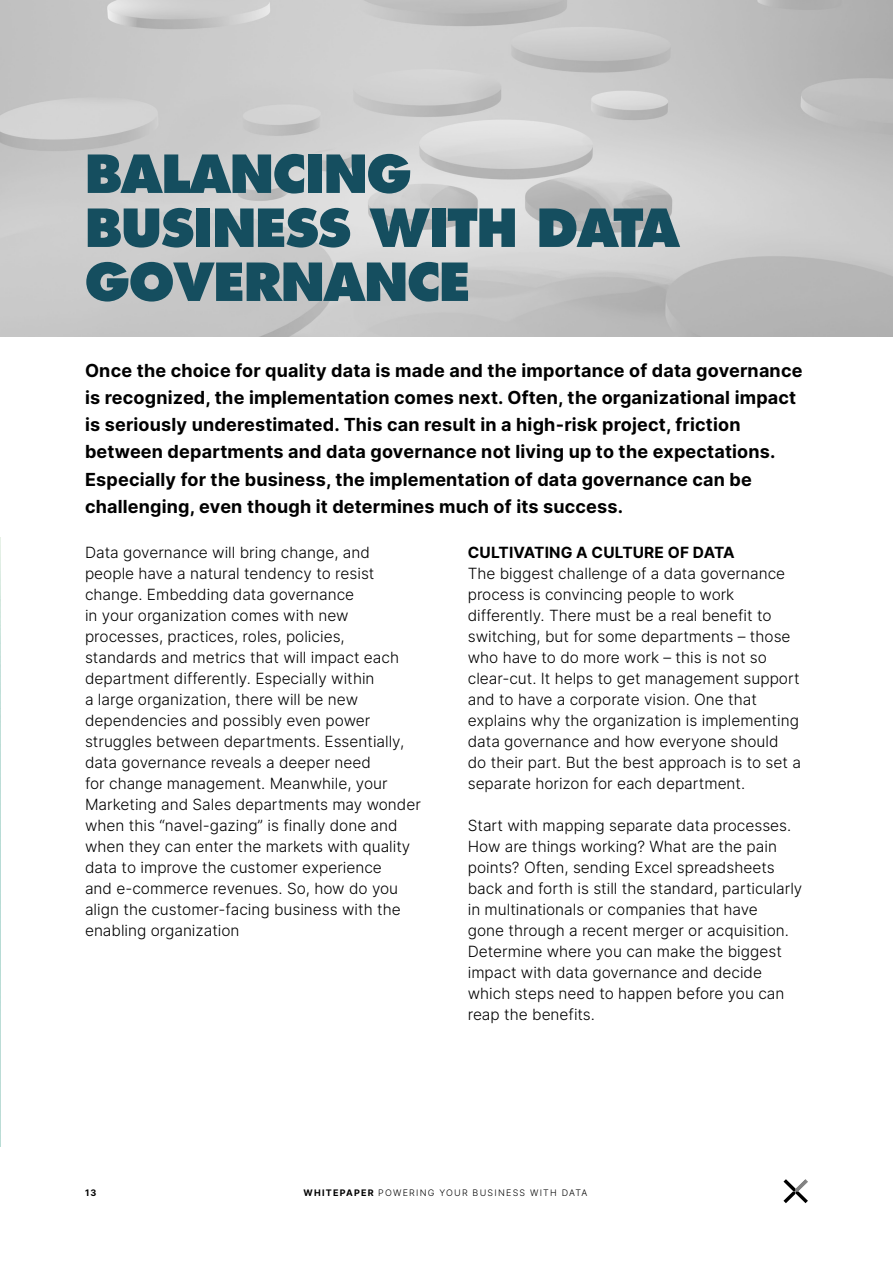
<style>
.page{position:relative;width:893px;height:1263px;background:#fff}
.page>*{position:absolute;margin:0;border:0;box-sizing:border-box;transform-origin:0 0}
.Chapter_title{font:800 51px/54px "Futura Std";letter-spacing:-.03em;color:#154e5f}
.Chapter_introduction{font:700 18px/27px "Inter";letter-spacing:.01em;color:#000}
.t1{font:300 15.45px/21px "Inter";color:#000}
.t2{font:700 15.45px "Inter";letter-spacing:.01em;color:#000}
.t3{font:300 9px "Inter";letter-spacing:.135em;color:#000}
.t4{font:700 9px "Inter";color:#000}
.s1{font-weight:700}
</style>
<div class="page">
<img style="left:0;top:537px;width:1px;height:609px">
<svg style="left:783px;top:1179px;width:25px;height:24px"></svg>
<p class="Chapter_title" style="left:85px;top:147px;width:597px">BALANCING<br>BUSINESS WITH DATA<br>GOVERNANCE</p>
<p class="Chapter_introduction" style="left:85px;top:357px;width:719px">Once the choice for quality data is made and the importance of data governance is recognized, the implementation comes next. Often, the organizational impact is seriously underestimated. This can result in a high-risk project, friction between departments and data governance not living up to the expectations.<br>Especially for the business, the implementation of data governance can be challenging, even though it determines much of its success.</p>
<p class="t1" style="left:85px;top:542px;width:337px">Data governance will bring change, and people have a natural tendency to resist change. Embedding data governance<br>in your organization comes with new processes, practices, roles, policies,<br>standards and metrics that will impact each department differently. Especially within<br>a large organization, there will be new dependencies and possibly even power struggles between departments. Essentially, data governance reveals a deeper need<br>for change management. Meanwhile, your Marketing and Sales departments may wonder when this “navel-gazing” is finally done and when they can enter the markets with quality data to improve the customer experience<br>and e-commerce revenues. So, how do you align the customer-facing business with the enabling organization</p>
<p class="t2" style="left:468px;top:541px;width:268px">CULTIVATING A CULTURE OF DATA</p>
<p class="t1" style="left:468px;top:563px;width:335px">The biggest challenge of a data governance process is convincing people to work differently. There must be a real benefit to switching, but for some departments – those who have to do more work – this is not so clear-cut. It helps to get management support and to have a corporate vision. One that explains why the organization is implementing data governance and how everyone should do their part. But the best approach is to set a separate horizon for each department.</p>
<p class="t1" style="left:468px;top:815px;width:336px">Start with mapping separate data processes.<br>How are things working? What are the pain points? Often, sending Excel spreadsheets back and forth is still the standard, particularly in multinationals or companies that have<br>gone through a recent merger or acquisition.<br>Determine where you can make the biggest impact with data governance and decide which steps need to happen before you can reap the benefits.</p>
<p class="t4" style="left:85px;top:1186px;width:13px">13</p>
<p class="t3" style="left:304px;top:1186px;width:285px"><span class="s1">WHITEPAPER</span> POWERING YOUR BUSINESS WITH DATA</p>
</div>
